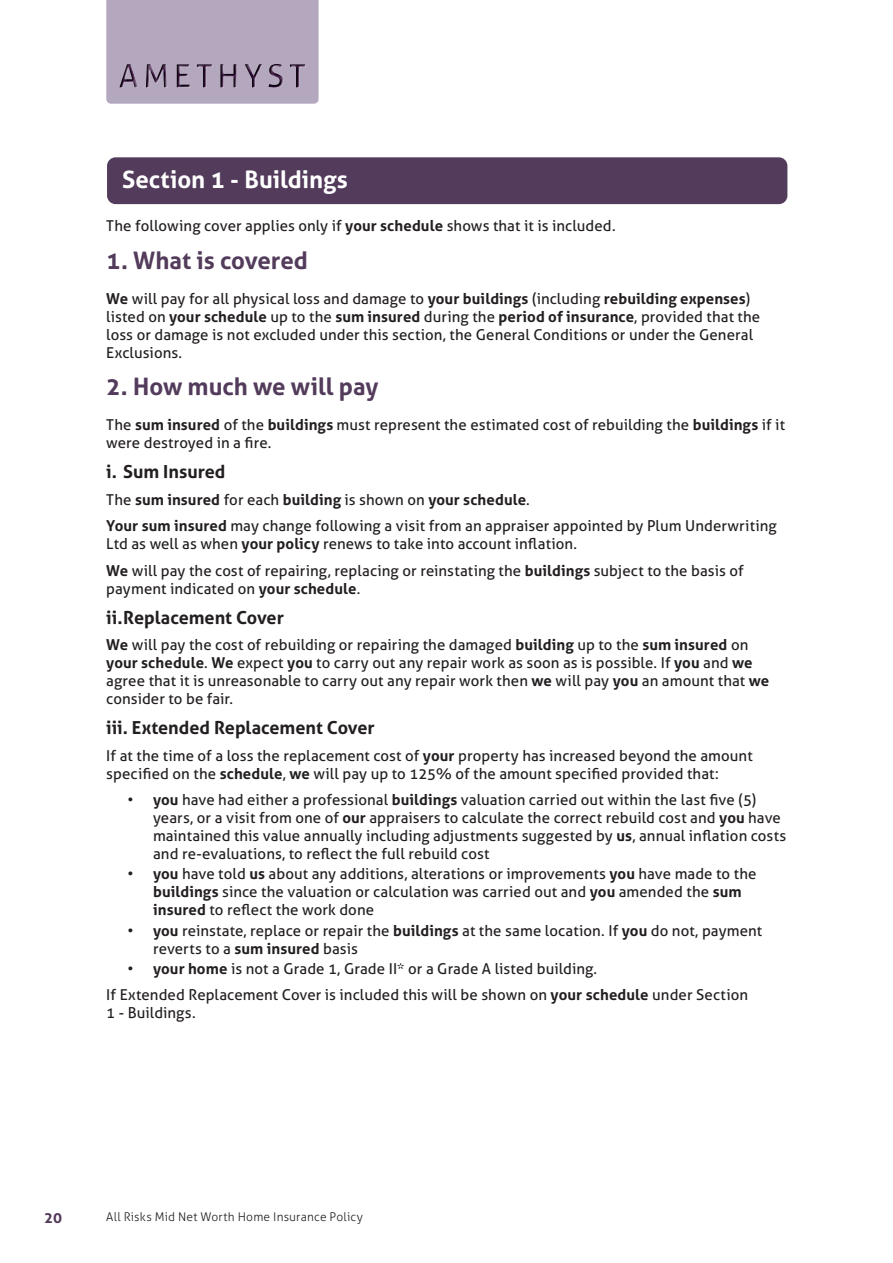
<style>
.page{position:relative;width:893px;height:1263px;background:#fff}
.page>*{position:absolute;margin:0;border:0;box-sizing:border-box;transform-origin:0 0}
.Plum_heading{font:700 24px "Aller";letter-spacing:-.005em;color:#533b5b}
.Plum_section_title{font:700 24px "Aller";color:#fff}
.Plum_sub-heading{font:700 18px "Aller";color:#231f20}
.Plum_bodycopy{font:15px/18px "Aller";letter-spacing:.005em;color:#231f20}
.Plum_bullets{font:15px/18px "Aller";letter-spacing:.005em;color:#231f20}
.Plum_bodycopy-2{font:700 15px "Aller";letter-spacing:.01em;color:#231f20}
.t1{font:700 15px "Aller";color:#533b5b}
.t2{font:300 12px "Aller";letter-spacing:.015em;color:#231f20}
.s1{font-weight:700}
.s2{font-weight:400}
</style>
<div class="page">
<div style="left:106px;top:0;width:213px;height:104px;background:#b4a8be"></div>
<svg style="left:118px;top:62px;width:189px;height:27px;background:#9b8da3"></svg>
<div style="left:107px;top:157px;width:680px;height:47px;background:#533b5b;border-radius:9px"></div>
<p class="Plum_section_title" style="left:122px;top:164px;width:227px">Section 1 - Buildings</p>
<p class="Plum_bodycopy" style="left:106px;top:217px;width:511px">The following cover applies only if <span class="s1">your schedule</span> shows that it is included.</p>
<p class="Plum_heading" style="left:106px;top:245px;width:203px">1. What is covered</p>
<p class="Plum_bodycopy" style="left:106px;top:289px;width:655px"><span class="s1">We</span> will pay for all physical loss and damage to <span class="s1">your buildings</span> (including <span class="s1">rebuilding expenses</span>) listed on <span class="s1">your schedule</span> up to the <span class="s1">sum insured</span> during the <span class="s1">period of insurance</span>, provided that the loss or damage is not excluded under this section, the General Conditions or under the General Exclusions.</p>
<p class="Plum_heading" style="left:106px;top:372px;width:274px">2. How much we will pay</p>
<p class="Plum_bodycopy" style="left:106px;top:416px;width:680px">The <span class="s1">sum insured</span> of the <span class="s1">buildings</span> must represent the estimated cost of rebuilding the <span class="s1">buildings</span> if it were destroyed in a fire.</p>
<p class="Plum_sub-heading" style="left:106px;top:461px;width:121px">i. Sum Insured</p>
<p class="Plum_bodycopy-2" style="left:106px;top:490px;width:425px"><span class="s2">The</span> sum insured <span class="s2">for each</span> building <span class="s2">is shown on</span> your schedule<span class="s2">.</span></p>
<p class="Plum_bodycopy" style="left:106px;top:517px;width:672px"><span class="s1">Your sum insured</span> may change following a visit from an appraiser appointed by Plum Underwriting<br>Ltd as well as when <span class="s1">your policy</span> renews to take into account inflation.</p>
<p class="Plum_bodycopy" style="left:106px;top:561px;width:639px"><span class="s1">We</span> will pay the cost of repairing, replacing or reinstating the <span class="s1">buildings</span> subject to the basis of payment indicated on <span class="s1">your schedule</span>.</p>
<p class="Plum_sub-heading" style="left:106px;top:606px;width:179px">ii.Replacement Cover</p>
<p class="Plum_bodycopy" style="left:106px;top:636px;width:664px"><span class="s1">We</span> will pay the cost of rebuilding or repairing the damaged <span class="s1">building</span> up to the <span class="s1">sum insured</span> on <span class="s1">your schedule</span>. <span class="s1">We</span> expect <span class="s1">you</span> to carry out any repair work as soon as is possible. If <span class="s1">you</span> and <span class="s1">we </span>agree that it is unreasonable to carry out any repair work then <span class="s1">we</span> will pay <span class="s1">you</span> an amount that <span class="s1">we </span>consider to be fair.</p>
<p class="Plum_sub-heading" style="left:106px;top:717px;width:270px">iii. Extended Replacement Cover</p>
<p class="Plum_bodycopy" style="left:106px;top:746px;width:648px">If at the time of a loss the replacement cost of <span class="s1">your</span> property has increased beyond the amount specified on the <span class="s1">schedule</span>, <span class="s1">we</span> will pay up to 125% of the amount specified provided that:</p>
<p class="Plum_bullets" style="left:153px;top:791px;width:635px;text-indent:-26px">• <span class="s1">you</span> have had either a professional <span class="s1">buildings</span> valuation carried out within the last five (5) years, or a visit from one of <span class="s1">our</span> appraisers to calculate the correct rebuild cost and <span class="s1">you</span> have maintained this value annually including adjustments suggested by <span class="s1">us</span>, annual inflation costs and re-evaluations, to reflect the full rebuild cost</p>
<p class="Plum_bullets" style="left:153px;top:865px;width:605px;text-indent:-26px">• <span class="s1">you</span> have told <span class="s1">us</span> about any additions, alterations or improvements <span class="s1">you</span> have made to the <span class="s1">buildings</span> since the valuation or calculation was carried out and <span class="s1">you</span> amended the <span class="s1">sum insured</span> to reflect the work done</p>
<p class="Plum_bullets" style="left:153px;top:921px;width:611px;text-indent:-26px">• <span class="s1">you</span> reinstate, replace or repair the <span class="s1">buildings</span> at the same location. If <span class="s1">you</span> do not, payment reverts to a <span class="s1">sum insured</span> basis</p>
<p class="Plum_bullets" style="left:128px;top:959px;width:471px">• <span class="s1">your home</span> is not a Grade 1, Grade II* or a Grade A listed building.</p>
<p class="Plum_bodycopy" style="left:106px;top:986px;width:643px">If Extended Replacement Cover is included this will be shown on <span class="s1">your schedule</span> under Section<br>1 - Buildings.</p>
<p class="t1" style="left:44px;top:1208px;width:19px">20</p>
<p class="t2" style="left:106px;top:1209px;width:258px">All Risks Mid Net Worth Home Insurance Policy</p>
</div>
